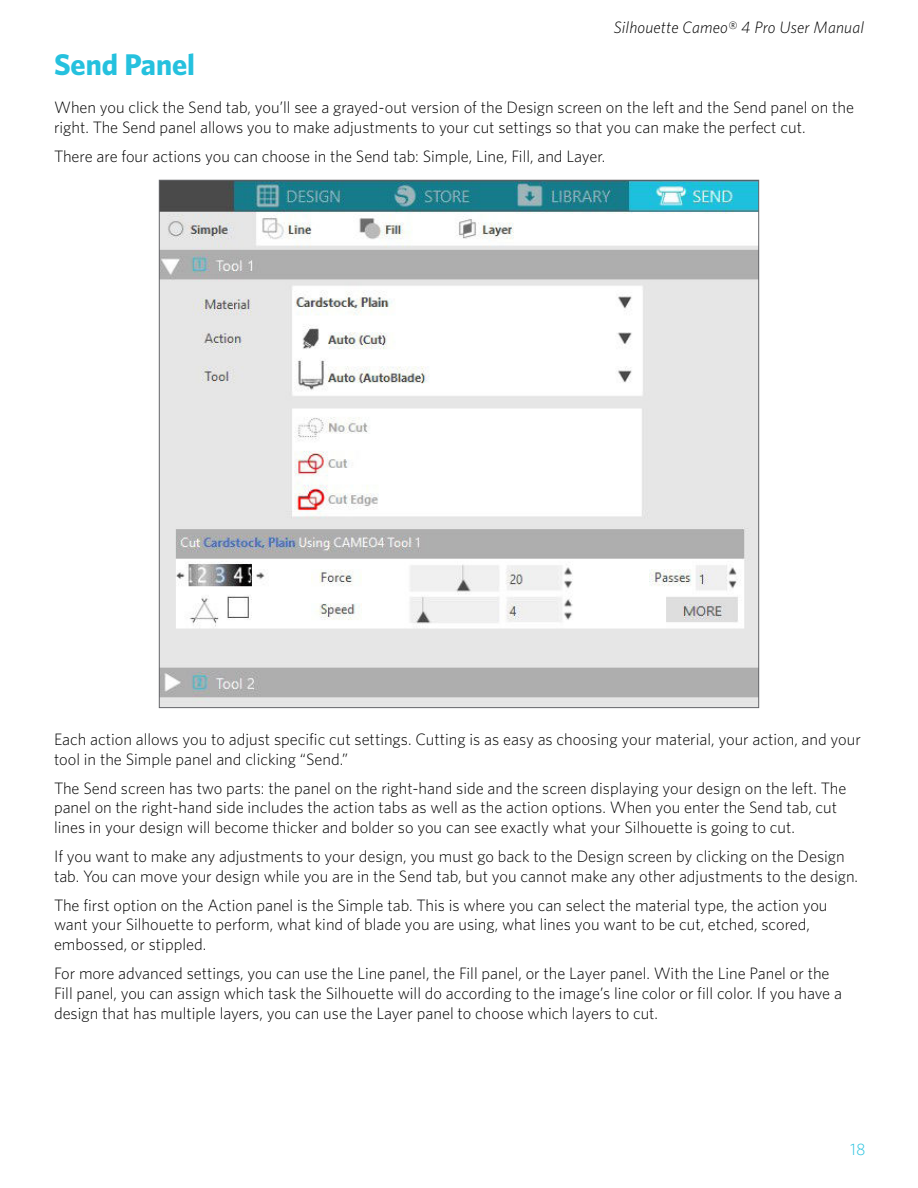
<style>
.page{position:relative;width:918px;height:1188px;background:#fff}
.page>*{position:absolute;margin:0;border:0;box-sizing:border-box;transform-origin:0 0}
.t1{font:700 30px "Whitney";color:#25c1de}
.t2{font:300 16.5px/19.8px "Whitney";color:#000}
.t3{font:italic 300 16.5px "Whitney";letter-spacing:.01em;color:#000}
.t4{font:300 16.5px "Whitney";color:#25c1de}
</style>
<div class="page">
<img style="left:161px;top:182px;width:596px;height:524px">
<p class="t3" style="left:614px;top:18px;width:252px">Silhouette Cameo® 4 Pro User Manual</p>
<h1 class="t1" style="left:54px;top:54px;width:143px">Send Panel</h1>
<p class="t2" style="left:54px;top:99px;width:802px">When you click the Send tab, you’ll see a grayed-out version of the Design screen on the left and the Send panel on the right. The Send panel allows you to make adjustments to your cut settings so that you can make the perfect cut.</p>
<p class="t2" style="left:54px;top:147px;width:553px">There are four actions you can choose in the Send tab: Simple, Line, Fill, and Layer.</p>
<p class="t2" style="left:54px;top:730px;width:808px">Each action allows you to adjust specific cut settings. Cutting is as easy as choosing your material, your action, and your tool in the Simple panel and clicking “Send.”</p>
<p class="t2" style="left:54px;top:779px;width:794px">The Send screen has two parts: the panel on the right-hand side and the screen displaying your design on the left. The panel on the right-hand side includes the action tabs as well as the action options. When you enter the Send tab, cut lines in your design will become thicker and bolder so you can see exactly what your Silhouette is going to cut.</p>
<p class="t2" style="left:54px;top:847px;width:806px">If you want to make any adjustments to your design, you must go back to the Design screen by clicking on the Design tab. You can move your design while you are in the Send tab, but you cannot make any other adjustments to the design.</p>
<p class="t2" style="left:54px;top:896px;width:775px">The first option on the Action panel is the Simple tab. This is where you can select the material type, the action you want your Silhouette to perform, what kind of blade you are using, what lines you want to be cut, etched, scored, embossed, or stippled.</p>
<p class="t2" style="left:54px;top:964px;width:790px">For more advanced settings, you can use the Line panel, the Fill panel, or the Layer panel. With the Line Panel or the<br>Fill panel, you can assign which task the Silhouette will do according to the image’s line color or fill color. If you have a design that has multiple layers, you can use the Layer panel to choose which layers to cut.</p>
<p class="t4" style="left:850px;top:1142px;width:17px">18</p>
</div>
